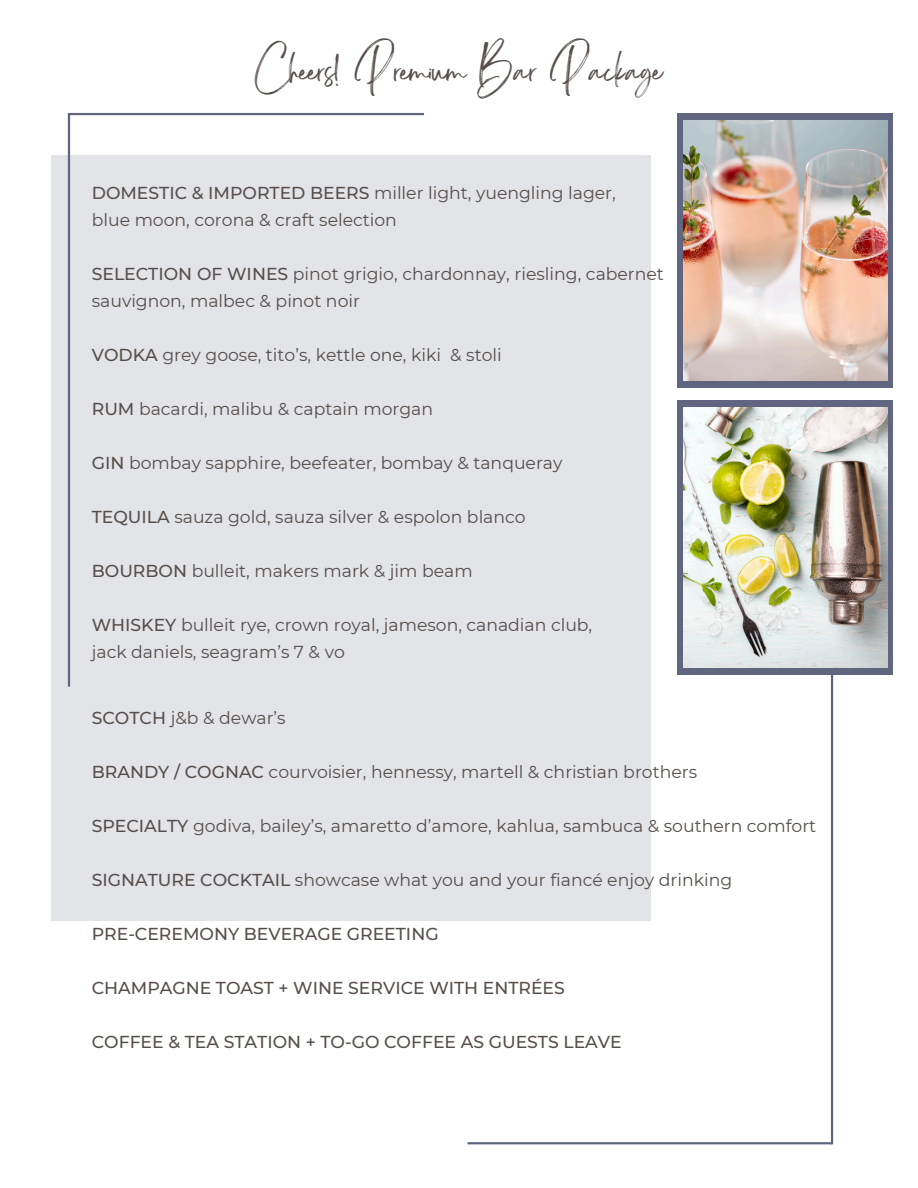
<style>
.page{position:relative;width:918px;height:1188px;background:#fff}
.page>*{position:absolute;margin:0;border:0;box-sizing:border-box;transform-origin:0 0}
.t1{font:33px "Sisterhood";color:#574e4a}
.t2{font:17.25px/27px "Montserrat";color:#574e4a}
.t3{font:500 17.25px "Montserrat";color:#574e4a}
.s1{font-weight:500}
</style>
<div class="page">
<div style="left:51px;top:155px;width:599px;height:766px;background:#e2e4e8"></div>
<hr style="left:831px;top:567px;width:2px;height:577px;background:#606680">
<hr style="left:468px;top:1142px;width:364px;height:2px;background:#606680">
<hr style="left:70px;top:113px;width:354px;height:2px;background:#606680">
<hr style="left:68px;top:113px;width:2px;height:574px;background:#606680">
<div style="left:677px;top:113px;width:216px;height:275px;background:#606680"></div>
<img style="left:684px;top:121px;width:203px;height:260px">
<div style="left:677px;top:400px;width:216px;height:275px;background:#606680"></div>
<img style="left:684px;top:408px;width:203px;height:260px">
<h1 class="t1" style="left:255px;top:62px;width:409px">Cheers! Premium Bar Package</h1>
<p class="t2" style="left:92px;top:179px;width:526px"><span class="s1">DOMESTIC &amp; IMPORTED BEERS</span> miller light, yuengling lager,</p>
<p class="t2" style="left:92px;top:206px;width:307px">blue moon, corona &amp; craft selection</p>
<p class="t2" style="left:92px;top:260px;width:574px"><span class="s1">SELECTION OF WINES</span> pinot grigio, chardonnay, riesling, cabernet sauvignon, malbec &amp; pinot noir</p>
<p class="t2" style="left:92px;top:341px;width:411px"><span class="s1">VODKA</span> grey goose, tito’s, kettle one, kiki &amp; stoli</p>
<p class="t2" style="left:92px;top:395px;width:343px"><span class="s1">RUM</span> bacardi, malibu &amp; captain morgan</p>
<p class="t2" style="left:92px;top:449px;width:472px"><span class="s1">GIN</span> bombay sapphire, beefeater, bombay &amp; tanqueray</p>
<p class="t2" style="left:92px;top:503px;width:435px"><span class="s1">TEQUILA</span> sauza gold, sauza silver &amp; espolon blanco</p>
<p class="t2" style="left:92px;top:557px;width:382px"><span class="s1">BOURBON</span> bulleit, makers mark &amp; jim beam</p>
<p class="t2" style="left:92px;top:611px;width:502px"><span class="s1">WHISKEY</span> bulleit rye, crown royal, jameson, canadian club,</p>
<p class="t2" style="left:92px;top:638px;width:255px">jack daniels, seagram’s 7 &amp; vo</p>
<p class="t2" style="left:92px;top:704px;width:195px"><span class="s1">SCOTCH</span> j&amp;b &amp; dewar’s</p>
<p class="t2" style="left:92px;top:758px;width:607px"><span class="s1">BRANDY / COGNAC</span> courvoisier, hennessy, martell &amp; christian brothers</p>
<p class="t2" style="left:92px;top:812px;width:726px"><span class="s1">SPECIALTY</span> godiva, bailey’s, amaretto d’amore, kahlua, sambuca &amp; southern comfort</p>
<p class="t2" style="left:92px;top:866px;width:642px"><span class="s1">SIGNATURE COCKTAIL</span> showcase what you and your fiancé enjoy drinking</p>
<p class="t3" style="left:92px;top:923px;width:348px">PRE-CEREMONY BEVERAGE GREETING</p>
<p class="t3" style="left:92px;top:977px;width:475px">CHAMPAGNE TOAST + WINE SERVICE WITH ENTRÉES</p>
<p class="t3" style="left:92px;top:1031px;width:531px">COFFEE &amp; TEA STATION + TO-GO COFFEE AS GUESTS LEAVE</p>
</div>
